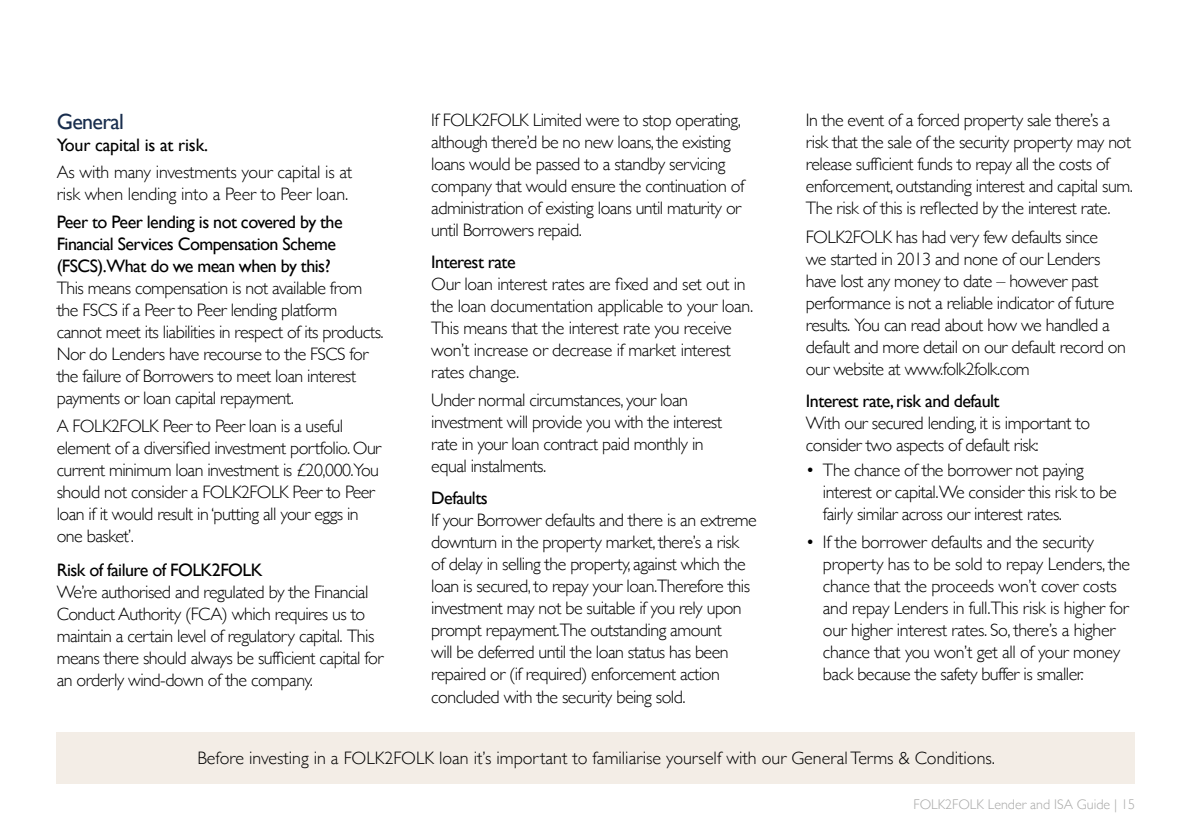
<style>
.page{position:relative;width:1191px;height:840px;background:#fff}
.page>*{position:absolute;margin:0;border:0;box-sizing:border-box;transform-origin:0 0}
.t1{font:22px "Gill Sans";letter-spacing:-.03em;color:#182d4d}
.t2{font:300 18px/22px "Gill Sans";letter-spacing:-.03em;color:#000}
.t3{font:18px/22px "Gill Sans";letter-spacing:-.03em;color:#000}
.t4{font:300 18px "Gill Sans";color:#000}
.t5{font:300 18px/22px "Gill Sans";letter-spacing:-.01em;color:#000}
.t6{font:18px "Gill Sans";letter-spacing:-.01em;color:#000}
.t7{font:300 14px "Gill Sans";color:#a8a8a7}
</style>
<div class="page">
<div style="left:56px;top:731px;width:1078px;height:51px;background:#f3ede6"></div>
<p class="t1" style="left:57px;top:108px;width:69px">General</p>
<p class="t6" style="left:57px;top:134px;width:153px">Your capital is at risk.</p>
<p class="t5" style="left:57px;top:161px;width:297px">As with many investments your capital is at risk when lending into a Peer to Peer loan.</p>
<p class="t3" style="left:57px;top:211px;width:287px">Peer to Peer lending is not covered by the<br>Financial Services Compensation Scheme (FSCS).What do we mean when by this?</p>
<p class="t2" style="left:57px;top:276px;width:328px">This means compensation is not available from the FSCS if a Peer to Peer lending platform cannot meet its liabilities in respect of its products.<br>Nor do Lenders have recourse to the FSCS for the failure of Borrowers to meet loan interest payments or loan capital repayment.</p>
<p class="t2" style="left:57px;top:414px;width:326px">A FOLK2FOLK Peer to Peer loan is a useful element of a diversified investment portfolio. Our current minimum loan investment is £20,000.You should not consider a FOLK2FOLK Peer to Peer loan if it would result in ‘putting all your eggs in one basket’.</p>
<p class="t3" style="left:57px;top:558px;width:207px">Risk of failure of FOLK2FOLK</p>
<p class="t2" style="left:57px;top:579px;width:328px">We’re authorised and regulated by the Financial Conduct Authority (FCA) which requires us to maintain a certain level of regulatory capital. This means there should always be sufficient capital for an orderly wind-down of the company.</p>
<p class="t2" style="left:431px;top:108px;width:314px">If FOLK2FOLK Limited were to stop operating, although there’d be no new loans, the existing loans would be passed to a standby servicing company that would ensure the continuation of administration of existing loans until maturity or until Borrowers repaid.</p>
<p class="t3" style="left:431px;top:251px;width:86px">Interest rate</p>
<p class="t2" style="left:431px;top:272px;width:323px">Our loan interest rates are fixed and set out in the loan documentation applicable to your loan.<br>This means that the interest rate you receive won’t increase or decrease if market interest rates change.</p>
<p class="t2" style="left:431px;top:388px;width:292px">Under normal circumstances, your loan investment will provide you with the interest rate in your loan contract paid monthly in equal instalments.</p>
<p class="t3" style="left:431px;top:486px;width:58px">Defaults</p>
<p class="t2" style="left:431px;top:508px;width:327px">If your Borrower defaults and there is an extreme downturn in the property market, there’s a risk of delay in selling the property, against which the loan is secured, to repay your loan.Therefore this investment may not be suitable if you rely upon prompt repayment.The outstanding amount<br>will be deferred until the loan status has been repaired or (if required) enforcement action concluded with the security being sold.</p>
<p class="t2" style="left:806px;top:108px;width:328px">In the event of a forced property sale there’s a risk that the sale of the security property may not release sufficient funds to repay all the costs of enforcement, outstanding interest and capital sum.<br>The risk of this is reflected by the interest rate.</p>
<p class="t2" style="left:806px;top:225px;width:321px">FOLK2FOLK has had very few defaults since<br>we started in 2013 and none of our Lenders have lost any money to date – however past performance is not a reliable indicator of future results. You can read about how we handled a default and more detail on our default record on our website at www.folk2folk.com</p>
<p class="t3" style="left:806px;top:389px;width:195px">Interest rate, risk and default</p>
<p class="t2" style="left:806px;top:411px;width:286px">With our secured lending, it is important to consider two aspects of default risk:</p>
<p class="t2" style="left:823px;top:458px;width:295px;text-indent:-17px">• The chance of the borrower not paying interest or capital.We consider this risk to be fairly similar across our interest rates.</p>
<p class="t2" style="left:823px;top:529px;width:309px;text-indent:-17px">• If the borrower defaults and the security property has to be sold to repay Lenders, the chance that the proceeds won’t cover costs and repay Lenders in full.This risk is higher for our higher interest rates. So, there’s a higher chance that you won’t get all of your money back because the safety buffer is smaller.</p>
<p class="t4" style="left:197px;top:743px;width:799px">Before investing in a FOLK2FOLK loan it’s important to familiarise yourself with our General Terms &amp; Conditions.</p>
<p class="t7" style="left:913px;top:792px;width:223px">FOLK2FOLK Lender and ISA Guide | 15</p>
</div>
